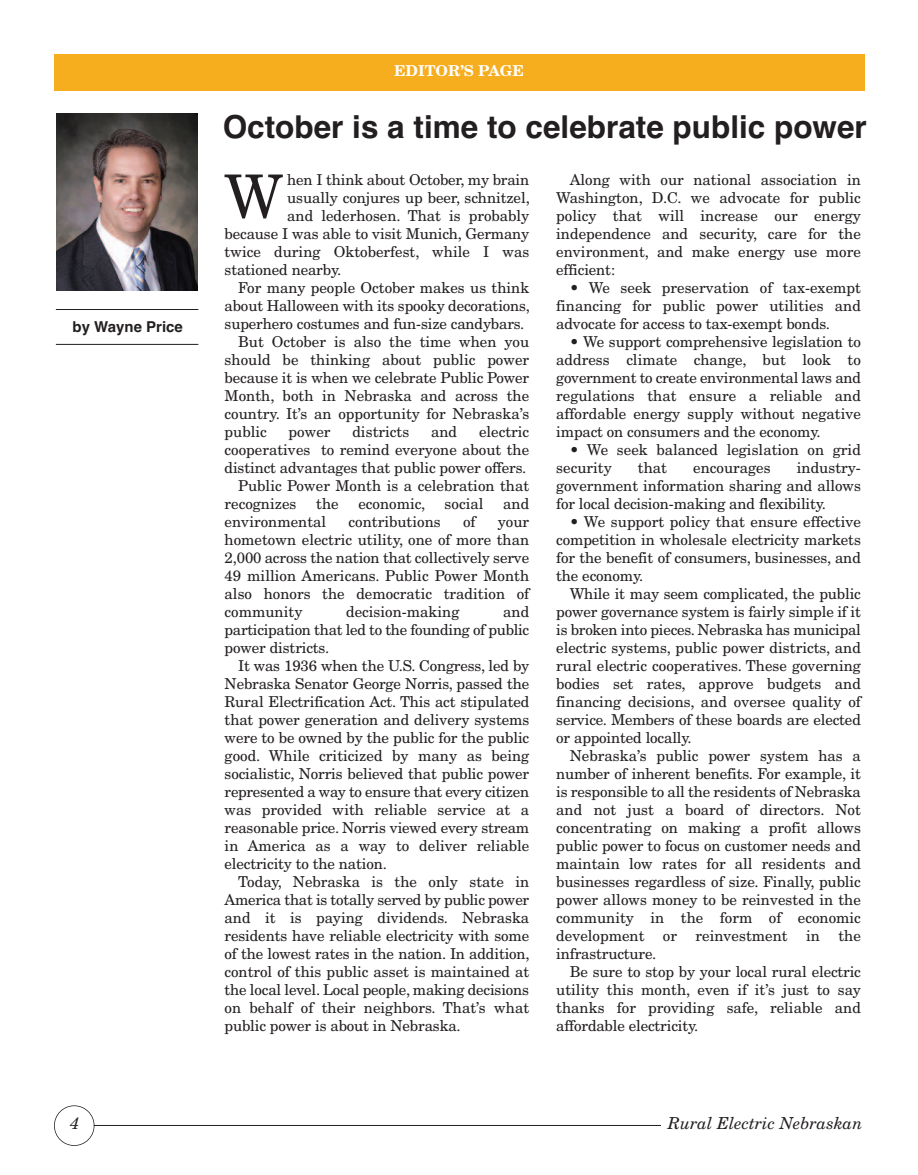
<style>
.page{position:relative;width:918px;height:1175px;background:#fff}
.page>*{position:absolute;margin:0;border:0;box-sizing:border-box;transform-origin:0 0}
.t1{font:60px "New Century Schlbk";color:#231f20}
.t2{font:700 31.5px "Helvetica";color:#231f20}
.t3{font:italic 16.5px "New Century Schlbk";color:#231f20}
.t4{font:15px/18px "New Century Schlbk";color:#231f20;text-align:justify}
.t5{font:700 15px "New Century Schlbk";color:#fff}
.t6{font:700 15px "Helvetica";color:#231f20}
</style>
<div class="page">
<div style="left:54px;top:54px;width:810px;height:36px;background:#f6ae1f"></div>
<div style="left:54px;top:1105px;width:40px;height:40px;border:2px solid #231f20;border-radius:50%"></div>
<hr style="left:94px;top:1125px;width:648px;height:1px;background:#231f20">
<div style="left:662px;top:1115px;width:202px;height:22px;background:#fff"></div>
<hr style="left:56px;top:309px;width:142px;height:1px;background:#231f20">
<hr style="left:56px;top:344px;width:142px;height:1px;background:#231f20">
<img style="left:57px;top:114px;width:140px;height:176px">
<p class="t5" style="left:394px;top:65px;width:131px">EDITOR’S PAGE</p>
<p class="t6" style="left:73px;top:318px;width:112px">by Wayne Price</p>
<h2 class="t2" style="left:223px;top:109px;width:646px">October is a time to celebrate public power</h2>
<p class="t4" style="left:287px;top:172px;width:244px">hen I think about October, my brain</p>
<p class="t4" style="left:287px;top:190px;width:244px">usually conjures up beer, schnitzel,</p>
<p class="t4" style="left:287px;top:208px;width:244px">and lederhosen. That is probably</p>
<p class="t4" style="left:225px;top:226px;width:306px">because I was able to visit Munich, Germany</p>
<p class="t4" style="left:225px;top:244px;width:306px">twice during Oktoberfest, while I was</p>
<p class="t4" style="left:225px;top:262px;width:118px">stationed nearby.</p>
<p class="t4" style="left:238px;top:280px;width:293px">For many people October makes us think</p>
<p class="t4" style="left:225px;top:298px;width:307px">about Halloween with its spooky decorations,</p>
<p class="t4" style="left:225px;top:316px;width:301px">superhero costumes and fun-size candybars.</p>
<p class="t4" style="left:238px;top:334px;width:293px">But October is also the time when you</p>
<p class="t4" style="left:225px;top:352px;width:306px">should be thinking about public power</p>
<p class="t4" style="left:225px;top:370px;width:306px">because it is when we celebrate Public Power</p>
<p class="t4" style="left:225px;top:388px;width:306px">Month, both in Nebraska and across the</p>
<p class="t4" style="left:225px;top:406px;width:306px">country. It’s an opportunity for Nebraska’s</p>
<p class="t4" style="left:225px;top:424px;width:44px">public</p>
<p class="t4" style="left:289px;top:424px;width:43px">power</p>
<p class="t4" style="left:352px;top:424px;width:58px">districts</p>
<p class="t4" style="left:431px;top:424px;width:28px">and</p>
<p class="t4" style="left:479px;top:424px;width:52px">electric</p>
<p class="t4" style="left:225px;top:442px;width:306px">cooperatives to remind everyone about the</p>
<p class="t4" style="left:225px;top:460px;width:303px">distinct advantages that public power offers.</p>
<p class="t4" style="left:238px;top:478px;width:293px">Public Power Month is a celebration that</p>
<p class="t4" style="left:225px;top:496px;width:73px">recognizes</p>
<p class="t4" style="left:316px;top:496px;width:24px">the</p>
<p class="t4" style="left:358px;top:496px;width:68px">economic,</p>
<p class="t4" style="left:445px;top:496px;width:40px">social</p>
<p class="t4" style="left:503px;top:496px;width:28px">and</p>
<p class="t4" style="left:225px;top:514px;width:103px">environmental</p>
<p class="t4" style="left:349px;top:514px;width:94px">contributions</p>
<p class="t4" style="left:463px;top:514px;width:14px">of</p>
<h1 class="t1" style="left:224px;top:174px;width:60px">W</h1>
<p class="t4" style="left:225px;top:514px;width:306px;text-indent:273px">your hometown electric utility, one of more than 2,000 across the nation that collectively serve 49 million Americans. Public Power Month also honors the democratic tradition of community</p>
<p class="t4" style="left:225px;top:604px;width:306px;text-indent:279px">and participation that led to the founding of public power districts.</p>
<p class="t4" style="left:225px;top:658px;width:306px;text-indent:14px">It was 1936 when the U.S. Congress, led by Nebraska Senator George Norris, passed the Rural Electrification Act. This act stipulated that power generation and delivery systems were to be owned by the public for the public good. While criticized by many as being socialistic, Norris believed that public power represented a way to ensure that every citizen was provided with reliable service at a reasonable price. Norris viewed every stream in America as a way to deliver reliable electricity to the nation.</p>
<p class="t4" style="left:225px;top:874px;width:307px;text-indent:14px">Today, Nebraska is the only state in America that is totally served by public power and it is paying dividends. Nebraska residents have reliable electricity with some of the lowest rates in the nation. In addition, control of this public asset is maintained at the local level. Local people, making decisions on behalf of their neighbors. That’s what public power is about in Nebraska.</p>
<p class="t4" style="left:346px;top:604px;width:115px">decision-making</p>
<p class="t4" style="left:556px;top:172px;width:306px;text-indent:13px">Along with our national association in Washington, D.C. we advocate for public policy that will increase our energy independence and security, care for the environment, and make energy use more efficient:</p>
<p class="t4" style="left:556px;top:280px;width:306px;text-indent:13px">• We seek preservation of tax-exempt financing for public power utilities and advocate for access to tax-exempt bonds.</p>
<p class="t4" style="left:556px;top:334px;width:306px;text-indent:13px">• We support comprehensive legislation to address climate change, but look to government to create environmental laws and regulations that ensure a reliable and affordable energy supply without negative impact on consumers and the economy.</p>
<p class="t4" style="left:556px;top:442px;width:306px;text-indent:13px">• We seek balanced legislation on grid security</p>
<p class="t4" style="left:556px;top:460px;width:306px;text-indent:241px">industry&shy;government information sharing and allows for local decision-making and flexibility.</p>
<p class="t4" style="left:556px;top:514px;width:306px;text-indent:13px">• We support policy that ensure effective competition in wholesale electricity markets for the benefit of consumers, businesses, and the economy.</p>
<p class="t4" style="left:556px;top:586px;width:306px;text-indent:13px">While it may seem complicated, the public power governance system is fairly simple if it is broken into pieces. Nebraska has municipal electric systems, public power districts, and rural electric cooperatives. These governing bodies set rates, approve budgets and financing decisions, and oversee quality of service. Members of these boards are elected or appointed locally.</p>
<p class="t4" style="left:556px;top:748px;width:306px;text-indent:13px">Nebraska’s public power system has a number of inherent benefits. For example, it is responsible to all the residents of Nebraska and not just a board of directors. Not concentrating on making a profit allows public power to focus on customer needs and maintain low rates for all residents and businesses regardless of size. Finally, public power allows money to be reinvested in the community in the form of economic development or reinvestment in the infrastructure.</p>
<p class="t4" style="left:556px;top:964px;width:306px;text-indent:13px">Be sure to stop by your local rural electric utility this month, even if it’s just to say thanks for providing safe, reliable and affordable electricity.</p>
<p class="t4" style="left:638px;top:460px;width:31px">that</p>
<p class="t4" style="left:693px;top:460px;width:79px">encourages</p>
<p class="t3" style="left:70px;top:1117px;width:11px">4</p>
<p class="t3" style="left:668px;top:1116px;width:196px">Rural Electric Nebraskan</p>
</div>
